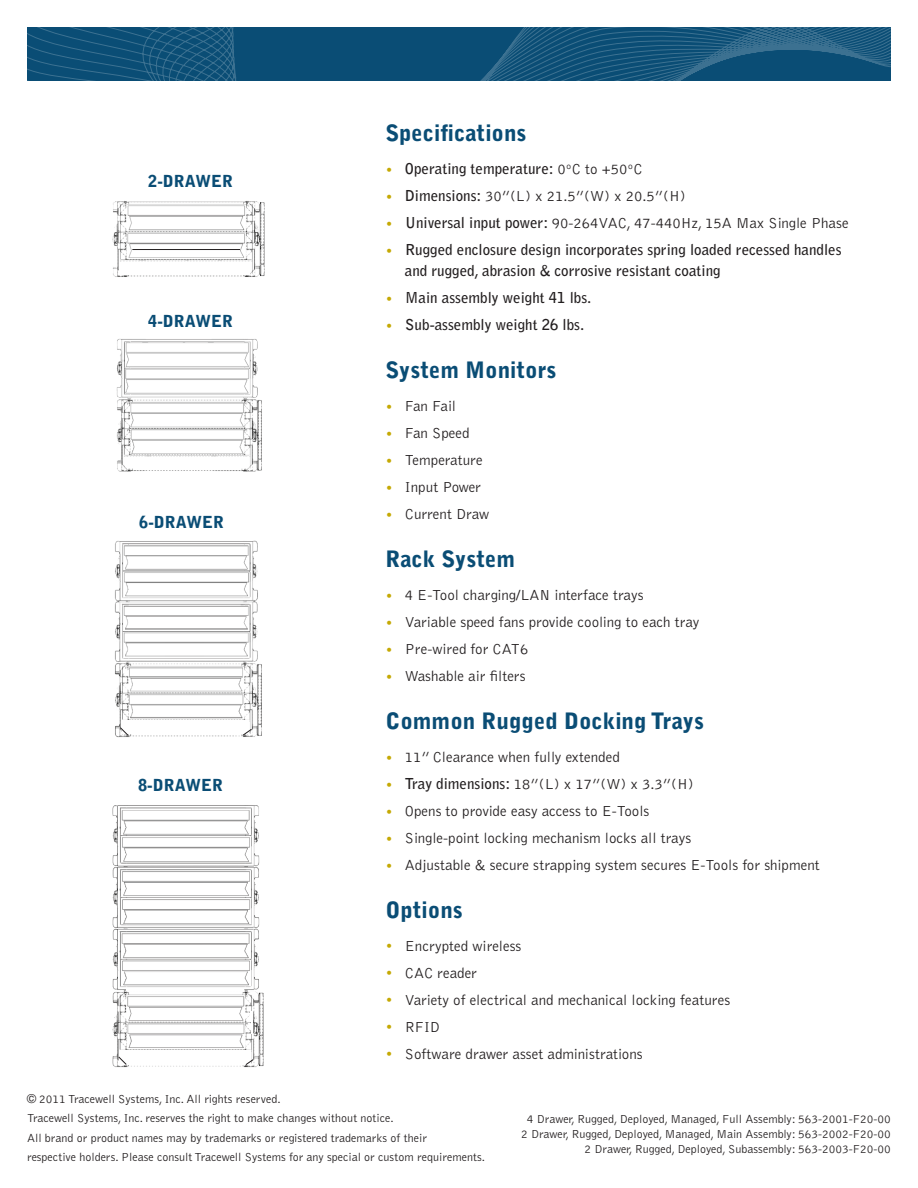
<style>
.page{position:relative;width:918px;height:1188px;background:#fff}
.page>*{position:absolute;margin:0;border:0;box-sizing:border-box;transform-origin:0 0}
.t1{font:900 22.5px "Bell Gothic";color:#0a4d75}
.t2{font:900 16.5px "Bell Gothic";color:#0a4d75}
.t3{font:300 15px "Bell Gothic";color:#231f20}
.t4{font:700 15px "Bell Gothic";color:#231f20}
.t5{font:300 12px/19.5px "Bell Gothic";color:#231f20}
.s1{font-weight:300;color:#c5a904}
.s2{font-weight:300}
.s3{color:#c5a904}
.s4{font-weight:700}
.s5{font-family:"Century Gothic";font-weight:400}
</style>
<div class="page">
<svg style="left:27px;top:27px;width:864px;height:54px;background:#125379"></svg>
<img style="left:116px;top:339px;width:146px;height:133px">
<img style="left:112px;top:201px;width:153px;height:76px">
<hr style="left:132px;top:249px;width:108px;height:1px;background:#231f20">
<div style="left:120px;top:262px;width:130px;height:12px;background:#fff"></div>
<img style="left:115px;top:540px;width:147px;height:198px">
<div style="left:122px;top:720px;width:127px;height:14px;background:#fff"></div>
<svg style="left:120px;top:727px;width:9px;height:9px"></svg>
<svg style="left:242px;top:729px;width:10px;height:7px"></svg>
<img style="left:112px;top:805px;width:152px;height:263px">
<div style="left:119px;top:1050px;width:132px;height:14px;background:#fff"></div>
<hr style="left:127px;top:990px;width:117px;height:1px;background:#fff">
<hr style="left:130px;top:992px;width:112px;height:2px;background:#fff">
<svg style="left:251px;top:1011px;width:2px;height:23px"></svg>
<svg style="left:118px;top:1056px;width:9px;height:9px"></svg>
<svg style="left:245px;top:1059px;width:9px;height:6px"></svg>
<svg style="left:249px;top:991px;width:8px;height:8px"></svg>
<p class="t2" style="left:148px;top:171px;width:86px">2-DRAWER</p>
<p class="t2" style="left:148px;top:312px;width:86px">4-DRAWER</p>
<p class="t2" style="left:139px;top:513px;width:86px">6-DRAWER</p>
<p class="t2" style="left:138px;top:775px;width:86px">8-DRAWER</p>
<p class="t1" style="left:385px;top:120px;width:143px">Specifications</p>
<p class="t4" style="left:385px;top:159px;width:259px"><span class="s1">•</span> Operating temperature: <span class="s2">0ºC to +50ºC</span></p>
<p class="t3" style="left:385px;top:188px;width:302px"><span class="s3">•</span> <span class="s4">Dimensions:</span> 30”(L) x 21.5”(W) x 20.5”(H)</p>
<p class="t3" style="left:385px;top:215px;width:465px"><span class="s3">•</span> <span class="s4">Universal input power:</span> 90-264VAC, 47-440Hz, 15A Max Single Phase</p>
<p class="t4" style="left:385px;top:240px;width:458px"><span class="s1">•</span> Rugged enclosure design incorporates spring loaded recessed handles</p>
<p class="t4" style="left:405px;top:261px;width:317px">and rugged, abrasion &amp; corrosive resistant coating</p>
<p class="t4" style="left:385px;top:288px;width:208px"><span class="s1">•</span> Main assembly weight 41 lbs.</p>
<p class="t4" style="left:385px;top:315px;width:200px"><span class="s1">•</span> Sub-assembly weight 26 lbs.</p>
<p class="t1" style="left:385px;top:357px;width:173px">System Monitors</p>
<p class="t3" style="left:385px;top:398px;width:72px"><span class="s3">•</span> Fan Fail</p>
<p class="t3" style="left:385px;top:425px;width:86px"><span class="s3">•</span> Fan Speed</p>
<p class="t3" style="left:385px;top:452px;width:99px"><span class="s3">•</span> Temperature</p>
<p class="t3" style="left:385px;top:479px;width:97px"><span class="s3">•</span> Input Power</p>
<p class="t3" style="left:385px;top:506px;width:105px"><span class="s3">•</span> Current Draw</p>
<p class="t1" style="left:385px;top:546px;width:131px">Rack System</p>
<p class="t3" style="left:385px;top:587px;width:260px"><span class="s3">•</span> 4 E-Tool charging/LAN interface trays</p>
<p class="t3" style="left:385px;top:614px;width:316px"><span class="s3">•</span> Variable speed fans provide cooling to each tray</p>
<p class="t3" style="left:385px;top:641px;width:145px"><span class="s3">•</span> Pre-wired for CAT6</p>
<p class="t3" style="left:385px;top:668px;width:142px"><span class="s3">•</span> Washable air filters</p>
<p class="t1" style="left:385px;top:708px;width:320px">Common Rugged Docking Trays</p>
<p class="t3" style="left:385px;top:749px;width:236px"><span class="s3">•</span> 11” Clearance when fully extended</p>
<p class="t3" style="left:385px;top:776px;width:310px"><span class="s3">•</span> <span class="s4">Tray dimensions:</span> 18”(L) x 17”(W) x 3.3”(H)</p>
<p class="t3" style="left:385px;top:803px;width:265px"><span class="s3">•</span> Opens to provide easy access to E-Tools</p>
<p class="t3" style="left:385px;top:830px;width:307px"><span class="s3">•</span> Single-point locking mechanism locks all trays</p>
<p class="t3" style="left:385px;top:857px;width:436px"><span class="s3">•</span> Adjustable &amp; secure strapping system secures E-Tools for shipment</p>
<p class="t1" style="left:385px;top:897px;width:79px">Options</p>
<p class="t3" style="left:385px;top:938px;width:138px"><span class="s3">•</span> Encrypted wireless</p>
<p class="t3" style="left:385px;top:965px;width:93px"><span class="s3">•</span> CAC reader</p>
<p class="t3" style="left:385px;top:992px;width:346px"><span class="s3">•</span> Variety of electrical and mechanical locking features</p>
<p class="t3" style="left:385px;top:1019px;width:56px"><span class="s3">•</span> RFID</p>
<p class="t3" style="left:385px;top:1046px;width:259px"><span class="s3">•</span> Software drawer asset administrations</p>
<p class="t5" style="left:27px;top:1089px;width:255px"><span class="s5">©</span> 2011 Tracewell Systems, Inc. All rights reserved.</p>
<p class="t5" style="left:27px;top:1109px;width:368px">Tracewell Systems, Inc. reserves the right to make changes without notice.</p>
<p class="t5" style="left:27px;top:1128px;width:460px">All brand or product names may by trademarks or registered trademarks of their<br>respective holders. Please consult Tracewell Systems for any special or custom requirements.</p>
<p class="t5" style="left:527px;top:1110px;width:366px">4 Drawer, Rugged, Deployed, Managed, Full Assembly: 563-2001-F20-00</p>
<p class="t5" style="left:521px;top:1125px;width:371px">2 Drawer, Rugged, Deployed, Managed, Main Assembly: 563-2002-F20-00</p>
<p class="t5" style="left:585px;top:1140px;width:308px">2 Drawer, Rugged, Deployed, Subassembly: 563-2003-F20-00</p>
</div>
